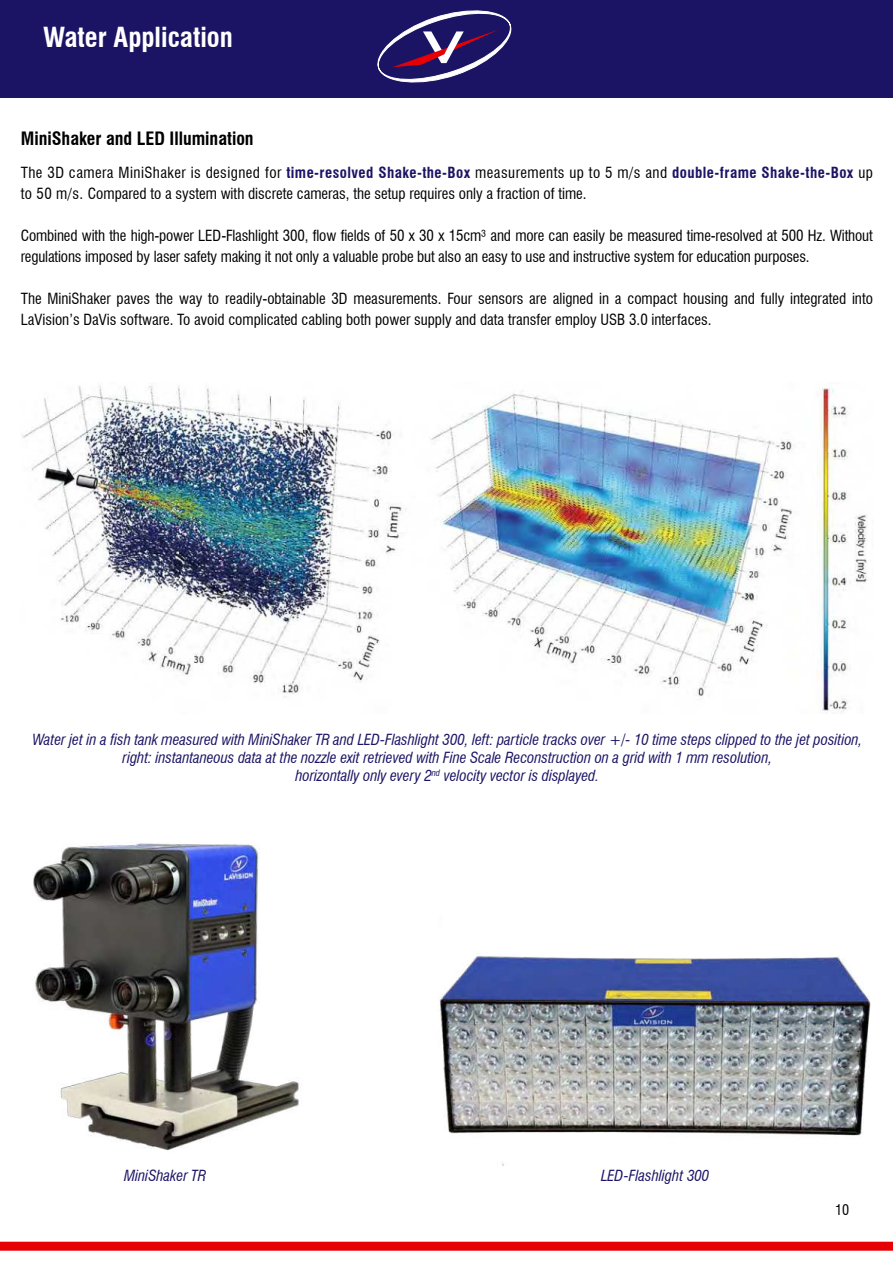
<style>
.page{position:relative;width:893px;height:1263px;background:#fff}
.page>*{position:absolute;margin:0;border:0;box-sizing:border-box;transform-origin:0 0}
.t1{font:700 condensed 27px "Swiss 721 BT";color:#fff}
.t2{font:700 condensed 18px "Swiss 721 BT";color:#000}
.t3{font:condensed 15px/21px "Swiss 721 BT";color:#000}
.t4{font:italic condensed 15px/18px "Swiss 721 BT";letter-spacing:-.005em;color:#1b1464;text-align:center}
.t5{font:condensed 14.25px "Swiss 721 BT";color:#000}
.s1{font-weight:700;color:#1b1464}
</style>
<div class="page">
<div style="left:0;top:0;width:893px;height:97px;background:#1b1464"></div>
<div style="left:0;top:1242px;width:893px;height:9px;background:#e60005"></div>
<svg style="left:378px;top:11px;width:133px;height:71px"></svg>
<img style="left:33px;top:843px;width:269px;height:308px">
<img style="left:439px;top:956px;width:432px;height:209px">
<img style="left:22px;top:385px;width:845px;height:329px">
<h1 class="t1" style="left:43px;top:27px;width:191px">Water Application</h1>
<p class="t2" style="left:21px;top:131px;width:234px">MiniShaker and LED Illumination</p>
<p class="t3" style="left:21px;top:163px;width:854px">The 3D camera MiniShaker is designed for <span class="s1">time-resolved Shake-the-Box</span> measurements up to 5 m/s and <span class="s1">double-frame Shake-the-Box</span> up to 50 m/s. Compared to a system with discrete cameras, the setup requires only a fraction of time.</p>
<p class="t3" style="left:21px;top:226px;width:854px">Combined with the high-power LED-Flashlight 300, flow fields of 50 x 30 x 15cm³ and more can easily be measured time-resolved at 500 Hz. Without regulations imposed by laser safety making it not only a valuable probe but also an easy to use and instructive system for education purposes.</p>
<p class="t3" style="left:21px;top:289px;width:854px">The MiniShaker paves the way to readily-obtainable 3D measurements. Four sensors are aligned in a compact housing and fully integrated into<br>LaVision’s DaVis software. To avoid complicated cabling both power supply and data transfer employ USB 3.0 interfaces.</p>
<p class="t4" style="left:32px;top:732px;width:831px">Water jet in a fish tank measured with MiniShaker TR and LED-Flashlight 300, left: particle tracks over +/- 10 time steps clipped to the jet position, right: instantaneous data at the nozzle exit retrieved with Fine Scale Reconstruction on a grid with 1 mm resolution,<br>horizontally only every 2<sup>nd</sup> velocity vector is displayed.</p>
<p class="t4" style="left:124px;top:1168px;width:83px">MiniShaker TR</p>
<p class="t4" style="left:601px;top:1168px;width:110px">LED-Flashlight 300</p>
<p class="t5" style="left:835px;top:1204px;width:16px">10</p>
</div>
